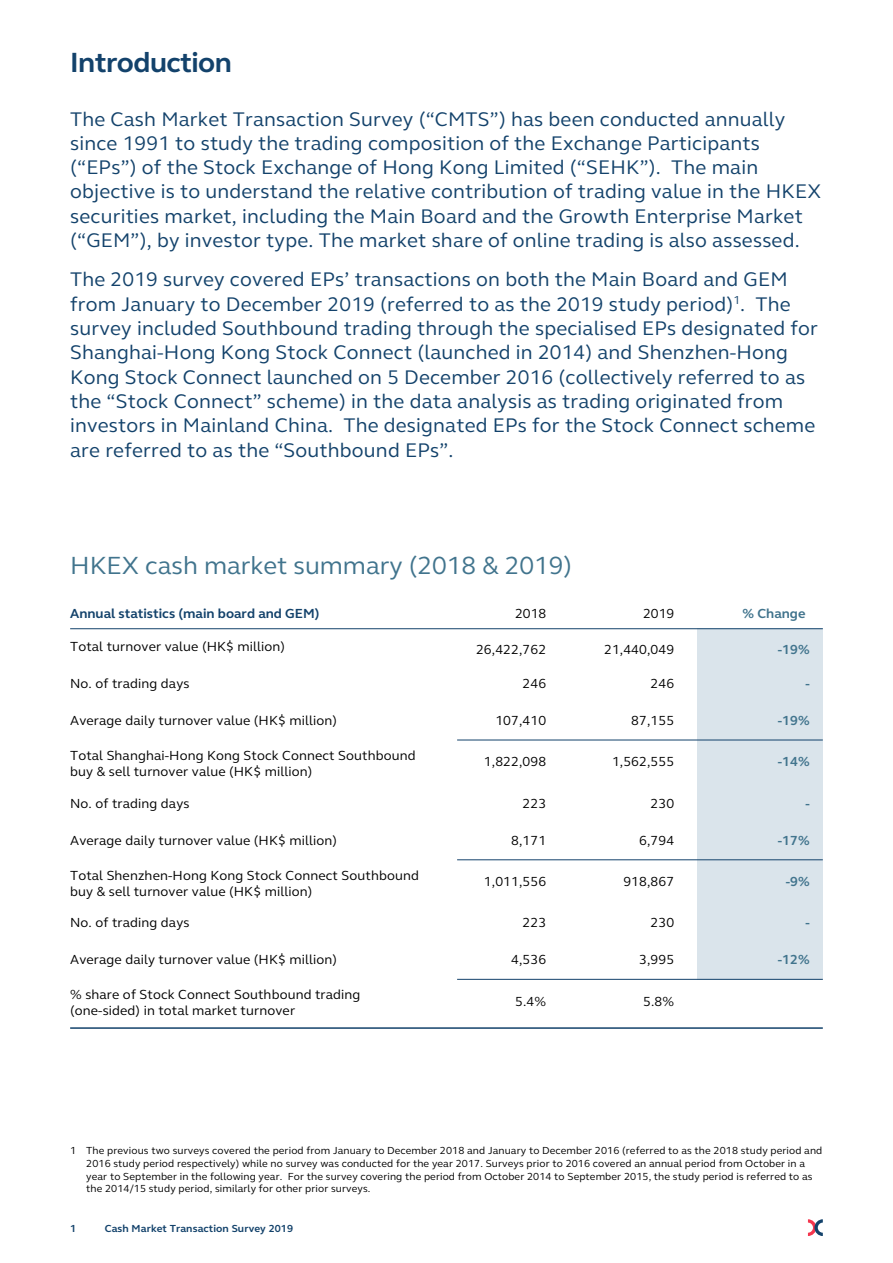
<style>
.page{position:relative;width:893px;height:1263px;background:#fff}
.page>*{position:absolute;margin:0;border:0;box-sizing:border-box;transform-origin:0 0}
.t1{font:700 28.5px "FS Elliot Pro";letter-spacing:-.02em;color:#13426b}
.t2{font:25.5px "FS Elliot Pro";color:#41748d}
.t3{font:20.25px/24.3px "FS Elliot Pro";letter-spacing:.01em;color:#13426b}
.t4{font:13.5px/16.2px "FS Elliot Pro";letter-spacing:.01em;color:#000}
.t5{font:700 13.5px "FS Elliot Pro";letter-spacing:.005em;color:#41748d}
.t6{font:700 13.5px "FS Elliot Pro";color:#13426b}
.t7{font:10.5px/12.6px "FS Elliot Pro";letter-spacing:.01em;color:#000}
.t8{font:700 10.5px "FS Elliot Pro";letter-spacing:.01em;color:#13426b}
</style>
<div class="page">
<div style="left:698px;top:628px;width:125px;height:351px;background:#dae4eb"></div>
<hr style="left:70px;top:628px;width:753px;height:1px;background:#13426b">
<hr style="left:457px;top:740px;width:366px;height:1px;background:#13426b">
<hr style="left:457px;top:859px;width:366px;height:1px;background:#13426b">
<hr style="left:457px;top:979px;width:366px;height:1px;background:#13426b">
<hr style="left:70px;top:1027px;width:753px;height:2px;background:#13426b">
<svg style="left:808px;top:1219px;width:15px;height:17px"></svg>
<h1 class="t1" style="left:70px;top:44px;width:163px">Introduction</h1>
<p class="t3" style="left:70px;top:106px;width:752px">The Cash Market Transaction Survey (“CMTS”) has been conducted annually since 1991 to study the trading composition of the Exchange Participants (“EPs”) of the Stock Exchange of Hong Kong Limited (“SEHK”). The main objective is to understand the relative contribution of trading value in the HKEX securities market, including the Main Board and the Growth Enterprise Market (“GEM”), by investor type. The market share of online trading is also assessed.</p>
<p class="t3" style="left:70px;top:267px;width:749px">The 2019 survey covered EPs’ transactions on both the Main Board and GEM from January to December 2019 (referred to as the 2019 study period)<sup>1</sup>. The survey included Southbound trading through the specialised EPs designated for Shanghai-Hong Kong Stock Connect (launched in 2014) and Shenzhen-Hong Kong Stock Connect launched on 5 December 2016 (collectively referred to as the “Stock Connect” scheme) in the data analysis as trading originated from investors in Mainland China. The designated EPs for the Stock Connect scheme are referred to as the “Southbound EPs”.</p>
<p class="t2" style="left:70px;top:548px;width:503px">HKEX cash market summary (2018 &amp; 2019)</p>
<p class="t6" style="left:70px;top:604px;width:251px">Annual statistics (main board and GEM)</p>
<p class="t4" style="left:515px;top:605px;width:33px">2018</p>
<p class="t4" style="left:643px;top:605px;width:33px">2019</p>
<p class="t5" style="left:742px;top:604px;width:64px">% Change</p>
<p class="t4" style="left:70px;top:638px;width:216px">Total turnover value (HK$ million)</p>
<p class="t4" style="left:476px;top:641px;width:72px">26,422,762</p>
<p class="t4" style="left:604px;top:641px;width:72px">21,440,049</p>
<p class="t5" style="left:778px;top:640px;width:33px">-19%</p>
<p class="t4" style="left:70px;top:675px;width:121px">No. of trading days</p>
<p class="t4" style="left:70px;top:712px;width:268px">Average daily turnover value (HK$ million)</p>
<p class="t4" style="left:523px;top:675px;width:25px">246</p>
<p class="t4" style="left:651px;top:675px;width:25px">246</p>
<p class="t5" style="left:805px;top:674px;width:6px">-</p>
<p class="t4" style="left:495px;top:712px;width:52px">107,410</p>
<p class="t4" style="left:484px;top:753px;width:64px">1,822,098</p>
<p class="t4" style="left:612px;top:753px;width:64px">1,562,555</p>
<p class="t5" style="left:778px;top:753px;width:33px">-14%</p>
<p class="t4" style="left:522px;top:795px;width:25px">223</p>
<p class="t4" style="left:651px;top:795px;width:25px">230</p>
<p class="t5" style="left:805px;top:794px;width:6px">-</p>
<p class="t4" style="left:631px;top:712px;width:44px">87,155</p>
<p class="t5" style="left:778px;top:711px;width:33px">-19%</p>
<p class="t4" style="left:70px;top:747px;width:347px">Total Shanghai-Hong Kong Stock Connect Southbound buy &amp; sell turnover value (HK$ million)</p>
<p class="t4" style="left:70px;top:795px;width:121px">No. of trading days</p>
<p class="t4" style="left:70px;top:832px;width:268px">Average daily turnover value (HK$ million)</p>
<p class="t4" style="left:511px;top:831px;width:36px">8,171</p>
<p class="t4" style="left:639px;top:831px;width:36px">6,794</p>
<p class="t5" style="left:778px;top:831px;width:33px">-17%</p>
<p class="t4" style="left:70px;top:867px;width:350px">Total Shenzhen-Hong Kong Stock Connect Southbound buy &amp; sell turnover value (HK$ million)</p>
<p class="t4" style="left:70px;top:914px;width:121px">No. of trading days</p>
<p class="t4" style="left:70px;top:951px;width:268px">Average daily turnover value (HK$ million)</p>
<p class="t4" style="left:70px;top:986px;width:292px">% share of Stock Connect Southbound trading (one-sided) in total market turnover</p>
<p class="t4" style="left:484px;top:873px;width:64px">1,011,556</p>
<p class="t4" style="left:623px;top:873px;width:52px">918,867</p>
<p class="t5" style="left:786px;top:873px;width:26px">-9%</p>
<p class="t4" style="left:522px;top:914px;width:25px">223</p>
<p class="t4" style="left:651px;top:914px;width:25px">230</p>
<p class="t5" style="left:805px;top:914px;width:6px">-</p>
<p class="t4" style="left:511px;top:951px;width:36px">4,536</p>
<p class="t4" style="left:639px;top:951px;width:36px">3,995</p>
<p class="t4" style="left:515px;top:993px;width:32px">5.4%</p>
<p class="t4" style="left:643px;top:993px;width:32px">5.8%</p>
<p class="t5" style="left:778px;top:951px;width:33px">-12%</p>
<p class="t7" style="left:70px;top:1144px;width:8px">1</p>
<p class="t8" style="left:70px;top:1221px;width:8px">1</p>
<p class="t7" style="left:86px;top:1144px;width:738px">The previous two surveys covered the period from January to December 2018 and January to December 2016 (referred to as the 2018 study period and 2016 study period respectively) while no survey was conducted for the year 2017. Surveys prior to 2016 covered an annual period from October in a year to September in the following year. For the survey covering the period from October 2014 to September 2015, the study period is referred to as the 2014/15 study period, similarly for other prior surveys.</p>
<p class="t8" style="left:105px;top:1221px;width:190px">Cash Market Transaction Survey 2019</p>
</div>
